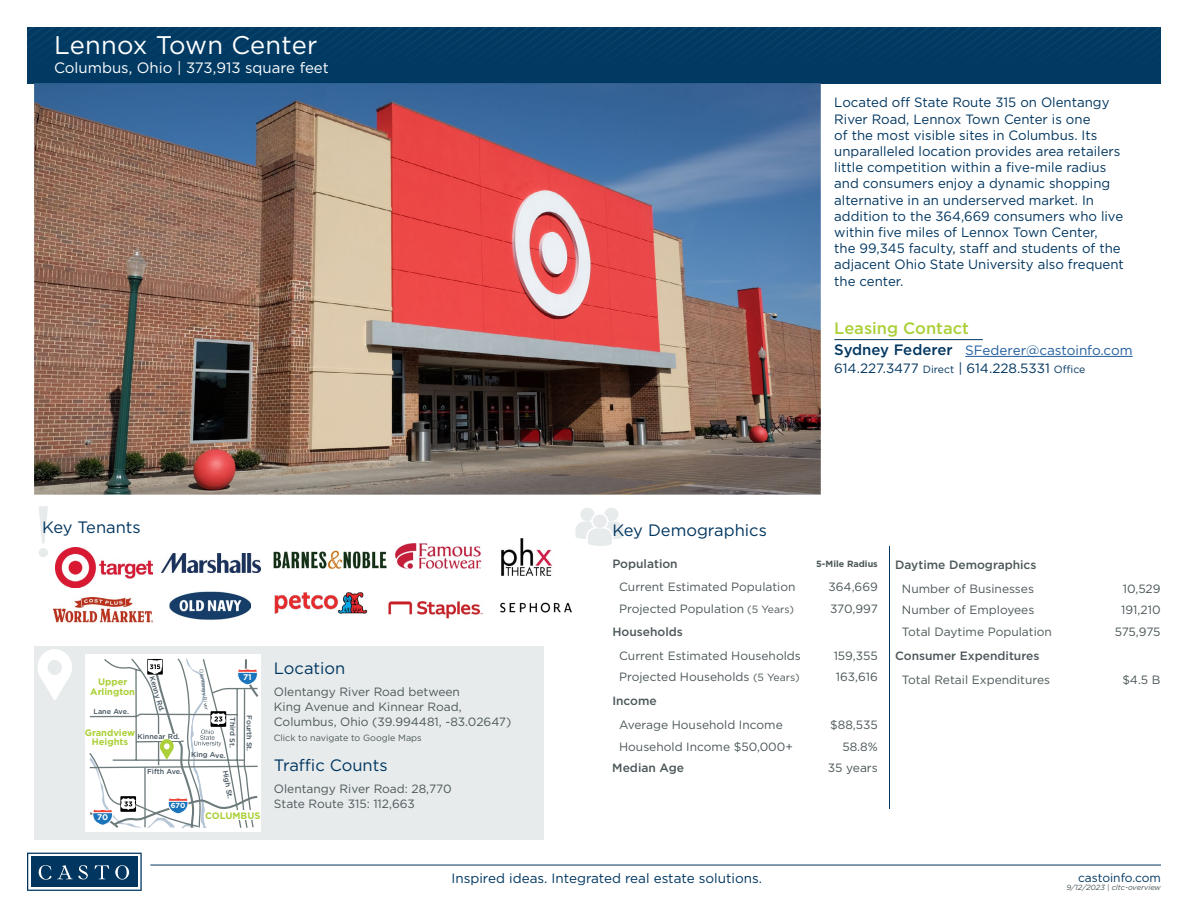
<style>
.page{position:relative;width:1188px;height:918px;background:#fff}
.page>*{position:absolute;margin:0;border:0;box-sizing:border-box;transform-origin:0 0}
.t1{font:25.5px "Gotham";letter-spacing:.01em;color:#fff}
.t2{font:16.5px "Gotham";color:#003660}
.t3{font:500 16.5px "Gotham";color:#abd039}
.t4{font:15px "Gotham";color:#fff}
.t5{font:13.5px/16.2px "Gotham";color:#003660}
.t6{font:12px/15px "Gotham";color:#4c5759}
.t7{font:500 12px "Gotham";color:#4c5759}
.t8{font:12px "Gotham";color:#003660}
.t9{font:700 9.3px/9.3px "Gotham";color:#abd039;text-align:center}
.t10{font:9px "Gotham";color:#4c5759}
.t11{font:700 9px "Gotham";color:#4c5759}
.t12{font:700 8.25px "Gotham";color:#fff}
.t13{font:italic 7.5px "Gotham";color:#4c5759}
.t14{font:500 7.2px "Gotham";letter-spacing:-.005em;color:#455560}
.t15{font:700 7.2px "Gotham";color:#fff}
.t16{font:5.25px "Gotham";color:#455560}
.s1{font-weight:500;font-size:15px}
.s2{color:#215e9e}
.s3{font-size:10.5px}
</style>
<div class="page">
<div style="left:27px;top:27px;width:1134px;height:56px;background:#003a63"></div>
<svg style="left:27px;top:27px;width:1134px;height:15px"></svg>
<svg style="left:27px;top:853px;width:115px;height:38px"></svg>
<hr style="left:150px;top:865px;width:1011px;height:1px;background:#003660">
<div style="left:34px;top:646px;width:510px;height:194px;background:#e7ebec"></div>
<svg style="left:37px;top:649px;width:35px;height:51px"></svg>
<img style="left:34px;top:83px;width:787px;height:412px">
<hr style="left:965px;top:356px;width:168px;height:1px;background:#215e9e">
<hr style="left:834px;top:339px;width:149px;height:1px;background:#003660">
<div style="left:85px;top:654px;width:175px;height:178px;background:#fff"></div>
<svg style="left:89px;top:658px;width:170px;height:170px"></svg>
<svg style="left:575px;top:508px;width:48px;height:38px"></svg>
<hr style="left:889px;top:546px;width:1px;height:263px;background:#003660">
<svg style="left:39px;top:506px;width:9px;height:51px"></svg>
<img style="left:501px;top:538px;width:51px;height:38px">
<img style="left:56px;top:547px;width:97px;height:41px">
<img style="left:274px;top:551px;width:112px;height:18px">
<img style="left:388px;top:601px;width:95px;height:18px">
<img style="left:170px;top:591px;width:80px;height:29px">
<img style="left:54px;top:597px;width:99px;height:25px">
<img style="left:396px;top:544px;width:85px;height:25px">
<img style="left:162px;top:553px;width:99px;height:20px">
<img style="left:274px;top:592px;width:94px;height:22px">
<img style="left:500px;top:602px;width:71px;height:11px">
<h1 class="t1" style="left:54px;top:29px;width:265px">Lennox Town Center</h1>
<p class="t4" style="left:54px;top:58px;width:276px">Columbus, Ohio | 373,913 square feet</p>
<p class="t2" style="left:42px;top:516px;width:100px">Key Tenants</p>
<p class="t2" style="left:613px;top:519px;width:156px">Key Demographics</p>
<p class="t5" style="left:834px;top:94px;width:291px">Located off State Route 315 on Olentangy River Road, Lennox Town Center is one<br>of the most visible sites in Columbus. Its unparalleled location provides area retailers little competition within a five-mile radius and consumers enjoy a dynamic shopping alternative in an underserved market. In addition to the 364,669 consumers who live within five miles of Lennox Town Center,<br>the 99,345 faculty, staff and students of the adjacent Ohio State University also frequent the center.</p>
<p class="t3" style="left:834px;top:317px;width:136px">Leasing Contact</p>
<p class="t5" style="left:834px;top:341px;width:300px;line-height:18px"><span class="s1">Sydney Federer</span> <span class="s2">SFederer@castoinfo.com<br></span>614.227.3477 <span class="s3">Direct</span> | 614.228.5331 <span class="s3">Office</span></p>
<p class="t9" style="left:90px;top:677px;width:46px">Upper<br>Arlington</p>
<p class="t14" style="left:94px;top:707px;width:37px">Lane Ave.</p>
<p class="t14" style="left:157px;top:675px;width:38px;rotate:74deg">Kenny Rd.</p>
<p class="t9" style="left:85px;top:728px;width:52px">Grandview<br>Heights</p>
<p class="t14" style="left:138px;top:732px;width:44px">Kinnear Rd.</p>
<p class="t14" style="left:147px;top:767px;width:36px">Fifth Ave.</p>
<p class="t16" style="left:205px;top:669px;width:43px;rotate:82deg">Olentangy River</p>
<p class="t14" style="left:237px;top:717px;width:32px;rotate:90deg">Third St.</p>
<p class="t14" style="left:191px;top:750px;width:36px">King Ave.</p>
<p class="t14" style="left:230px;top:769px;width:30px;rotate:79deg">High St.</p>
<p class="t15" style="left:171px;top:801px;width:16px">670</p>
<p class="t12" style="left:243px;top:672px;width:10px">71</p>
<p class="t14" style="left:254px;top:715px;width:38px;rotate:90deg">Fourth St.</p>
<p class="t12" style="left:97px;top:813px;width:13px">70</p>
<p class="t9" style="left:205px;top:811px;width:57px">COLUMBUS</p>
<p class="t2" style="left:274px;top:657px;width:73px">Location</p>
<p class="t6" style="left:274px;top:684px;width:239px">Olentangy River Road between<br>King Avenue and Kinnear Road,<br>Columbus, Ohio (39.994481, -83.02647)</p>
<p class="t10" style="left:274px;top:732px;width:149px">Click to navigate to Google Maps</p>
<p class="t2" style="left:274px;top:755px;width:115px">Traffic Counts</p>
<p class="t6" style="left:274px;top:781px;width:179px">Olentangy River Road: 28,770<br>State Route 315: 112,663</p>
<p class="t7" style="left:612px;top:556px;width:67px">Population</p>
<p class="t11" style="left:816px;top:558px;width:63px">5-Mile Radius</p>
<p class="t6" style="left:619px;top:579px;width:178px">Current Estimated Population</p>
<p class="t6" style="left:829px;top:579px;width:51px">364,669</p>
<p class="t6" style="left:619px;top:601px;width:176px">Projected Population <span class="s3">(5 Years)</span></p>
<p class="t6" style="left:830px;top:601px;width:49px">370,997</p>
<p class="t7" style="left:612px;top:624px;width:72px">Households</p>
<p class="t6" style="left:619px;top:648px;width:183px">Current Estimated Households</p>
<p class="t6" style="left:834px;top:648px;width:46px">159,355</p>
<p class="t6" style="left:619px;top:669px;width:182px">Projected Households <span class="s3">(5 Years)</span></p>
<p class="t6" style="left:836px;top:669px;width:43px">163,616</p>
<p class="t7" style="left:612px;top:693px;width:46px">Income</p>
<p class="t6" style="left:619px;top:717px;width:165px">Average Household Income</p>
<p class="t6" style="left:830px;top:717px;width:49px">$88,535</p>
<p class="t6" style="left:619px;top:739px;width:175px">Household Income $50,000+</p>
<p class="t6" style="left:842px;top:739px;width:37px">58.8%</p>
<p class="t7" style="left:612px;top:760px;width:73px">Median Age</p>
<p class="t6" style="left:828px;top:760px;width:51px">35 years</p>
<p class="t7" style="left:895px;top:557px;width:143px">Daytime Demographics</p>
<p class="t6" style="left:902px;top:581px;width:134px">Number of Businesses</p>
<p class="t6" style="left:1123px;top:581px;width:39px">10,529</p>
<p class="t6" style="left:902px;top:602px;width:134px">Number of Employees</p>
<p class="t6" style="left:1121px;top:602px;width:41px">191,210</p>
<p class="t6" style="left:902px;top:624px;width:152px">Total Daytime Population</p>
<p class="t6" style="left:1115px;top:624px;width:47px">575,975</p>
<p class="t7" style="left:895px;top:648px;width:146px">Consumer Expenditures</p>
<p class="t6" style="left:902px;top:672px;width:150px">Total Retail Expenditures</p>
<p class="t6" style="left:1122px;top:672px;width:40px">$4.5 B</p>
<p class="t5" style="left:452px;top:870px;width:312px">Inspired ideas. Integrated real estate solutions.</p>
<p class="t8" style="left:1078px;top:870px;width:84px">castoinfo.com</p>
<p class="t13" style="left:1067px;top:883px;width:96px">9/12/2023 | cltc-overview</p>
</div>
